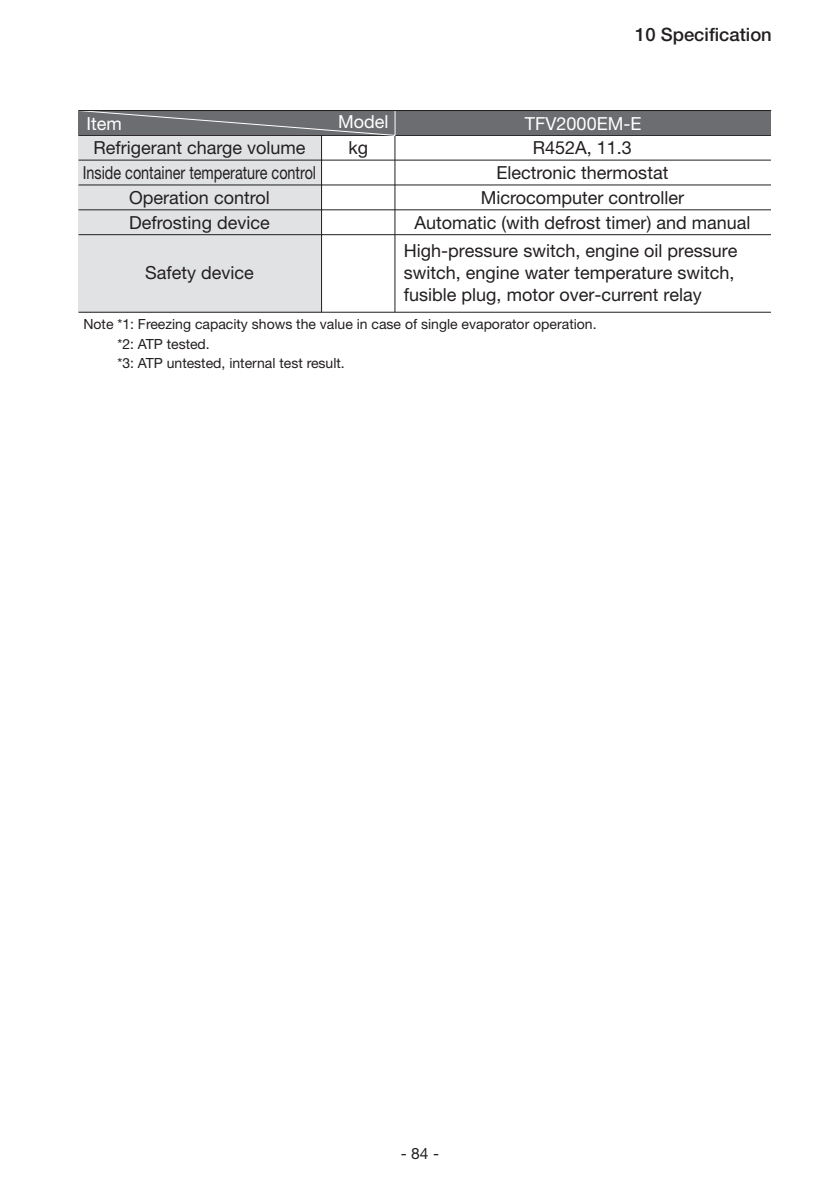
<style>
.page{position:relative;width:840px;height:1191px;background:#fff}
.page>*{position:absolute;margin:0;border:0;box-sizing:border-box;transform-origin:0 0}
.t1{font:500 18.4px "Helvetica Neue LT Std";color:#231f20}
.t2{font:18px/24.8px "Helvetica Neue LT Std";color:#231f20;text-align:center}
.t3{font:18px "Helvetica Neue LT Std";color:#fff}
.t4{font:15.6px "Helvetica Neue LT Std";color:#231f20}
.t5{font:14px/19.4px "Helvetica Neue LT Std";color:#231f20}
</style>
<div class="page">
<div style="left:78px;top:110px;width:243px;height:203px;background:#e1e2e4"></div>
<hr style="left:78px;top:312px;width:692px;height:1px;background:#231f20">
<hr style="left:78px;top:135px;width:692px;height:1px;background:#231f20">
<hr style="left:78px;top:185px;width:692px;height:1px;background:#231f20">
<hr style="left:78px;top:160px;width:692px;height:1px;background:#231f20">
<hr style="left:78px;top:209px;width:692px;height:1px;background:#231f20">
<hr style="left:78px;top:234px;width:692px;height:1px;background:#231f20">
<hr style="left:321px;top:135px;width:1px;height:177px;background:#231f20">
<hr style="left:394px;top:135px;width:1px;height:177px;background:#231f20">
<div style="left:79px;top:111px;width:691px;height:24px;background:#6c6d70"></div>
<svg style="left:78px;top:110px;width:317px;height:26px"></svg>
<hr style="left:79px;top:110px;width:691px;height:1px;background:#231f20">
<p class="t1" style="left:634px;top:24px;width:138px">10 Specification</p>
<p class="t3" style="left:86px;top:113px;width:37px">Item</p>
<p class="t3" style="left:338px;top:111px;width:52px">Model</p>
<p class="t3" style="left:524px;top:112px;width:118px">TFV2000EM-E</p>
<p class="t2" style="left:83px;top:135px;width:235px">Refrigerant charge volume<br>Inside container temperature control<br>Operation control<br>Defrosting device</p>
<p class="t2" style="left:145px;top:259px;width:110px">Safety device</p>
<p class="t2" style="left:348px;top:135px;width:21px">kg</p>
<p class="t2" style="left:414px;top:135px;width:337px">R452A, 11.3<br>Electronic thermostat<br>Microcomputer controller<br>Automatic (with defrost timer) and manual</p>
<p class="t2" style="left:403px;top:239px;width:335px;line-height:22px;text-align:left">High-pressure switch, engine oil pressure switch, engine water temperature switch, fusible plug, motor over-current relay</p>
<p class="t5" style="left:117px;top:314px;width:480px;text-indent:-34px">Note *1: Freezing capacity shows the value in case of single evaporator operation. *2: ATP tested.<br>*3: ATP untested, internal test result.</p>
<p class="t4" style="left:400px;top:1143px;width:40px">- 84 -</p>
</div>
